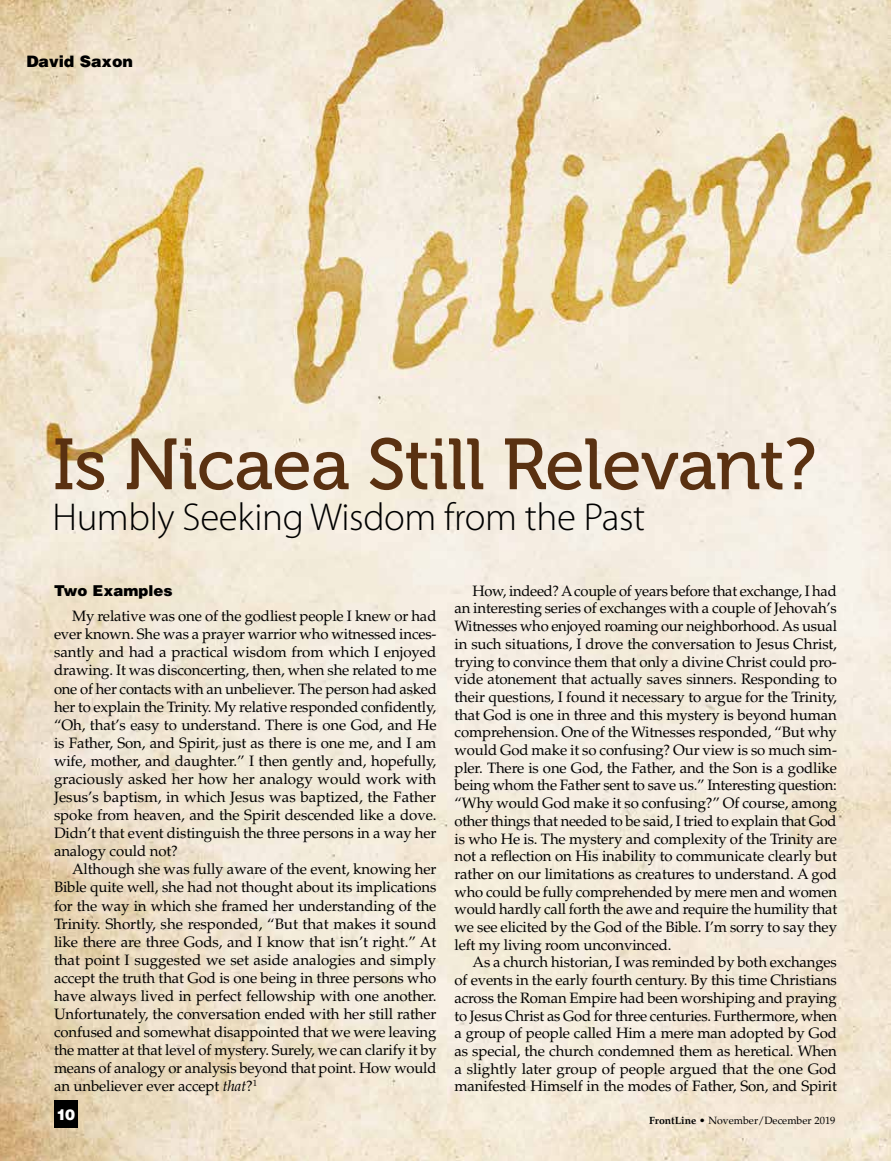
<style>
.page{position:relative;width:891px;height:1161px;background:#fff}
.page>*{position:absolute;margin:0;border:0;box-sizing:border-box;transform-origin:0 0}
.t1{font:72px "Museo 500";letter-spacing:-.015em;color:#5a3111}
.t2{font:300 39px "Myriad Pro";letter-spacing:-.01em;color:#000}
.t3{font:900 15.75px "Helvetica";color:#000}
.t4{font:15px/17.7px "Palatino";letter-spacing:-.01em;color:#000;text-align:justify}
.t5{font:900 15px "Helvetica";color:#000}
.t6{font:900 15px "Helvetica";color:#fff}
.t7{font:10.5px "Palatino";color:#000}
.s1{font-style:italic}
.s2{font-weight:700}
</style>
<div class="page">
<img style="left:0;top:0;width:891px;height:1161px">
<div style="left:54px;top:1100px;width:24px;height:28px;background:#000"></div>
<p class="t3" style="left:26px;top:51px;width:108px">David Saxon</p>
<h1 class="t1" style="left:52px;top:425px;width:766px">Is Nicaea Still Relevant?</h1>
<h2 class="t2" style="left:52px;top:496px;width:594px">Humbly Seeking Wisdom from the Past</h2>
<p class="t5" style="left:54px;top:581px;width:120px">Two Examples</p>
<p class="t4" style="left:54px;top:607px;width:384px;line-height:18.1px;text-indent:18px">My relative was one of the godliest people I knew or had ever known. She was a prayer warrior who witnessed inces&shy;santly and had a practical wisdom from which I enjoyed drawing. It was disconcerting, then, when she related to me one of her contacts with an unbeliever. The person had asked her to explain the Trinity. My relative responded confidently, “Oh, that’s easy to understand. There is one God, and He is Father, Son, and Spirit, just as there is one me, and I am wife, mother, and daughter.” I then gently and, hopefully, graciously asked her how her analogy would work with Jesus’s baptism, in which Jesus was baptized, the Father spoke from heaven, and the Spirit descended like a dove.<br>Didn’t that event distinguish the three persons in a way her analogy could not?</p>
<p class="t4" style="left:54px;top:860px;width:384px;line-height:18.1px;text-indent:18px">Although she was fully aware of the event, knowing her Bible quite well, she had not thought about its implications for the way in which she framed her understanding of the Trinity. Shortly, she responded, “But that makes it sound like there are three Gods, and I know that isn’t right.” At that point I suggested we set aside analogies and simply accept the truth that God is one being in three persons who have always lived in perfect fellowship with one another.<br>Unfortunately, the conversation ended with her still rather confused and somewhat disappointed that we were leaving the matter at that level of mystery. Surely, we can clarify it by means of analogy or analysis beyond that point. How would an unbeliever ever accept <span class="s1">that</span>?<sup>1</sup></p>
<p class="t6" style="left:57px;top:1105px;width:20px">10</p>
<p class="t4" style="left:454px;top:582px;width:384px;text-indent:18px">How, indeed? A couple of years before that exchange, I had an interesting series of exchanges with a couple of Jehovah’s Witnesses who enjoyed roaming our neighborhood. As usual in such situations, I drove the conversation to Jesus Christ, trying to convince them that only a divine Christ could pro&shy;vide atonement that actually saves sinners. Responding to their questions, I found it necessary to argue for the Trinity, that God is one in three and this mystery is beyond human comprehension. One of the Witnesses responded, “But why would God make it so confusing? Our view is so much sim&shy;pler. There is one God, the Father, and the Son is a godlike being whom the Father sent to save us.” Interesting question: “Why would God make it so confusing?” Of course, among other things that needed to be said, I tried to explain that God is who He is. The mystery and complexity of the Trinity are not a reflection on His inability to communicate clearly but rather on our limitations as creatures to understand. A god who could be fully comprehended by mere men and women would hardly call forth the awe and require the humility that we see elicited by the God of the Bible. I’m sorry to say they left my living room unconvinced.</p>
<p class="t4" style="left:454px;top:954px;width:384px;text-indent:18px">As a church historian, I was reminded by both exchanges of events in the early fourth century. By this time Christians across the Roman Empire had been worshiping and praying to Jesus Christ as God for three centuries. Furthermore, when a group of people called Him a mere man adopted by God as special, the church condemned them as heretical. When a slightly later group of people argued that the one God manifested Himself in the modes of Father, Son, and Spirit</p>
<p class="t7" style="left:649px;top:1114px;width:188px"><span class="s2">FrontLine</span> • November/December 2019</p>
</div>
